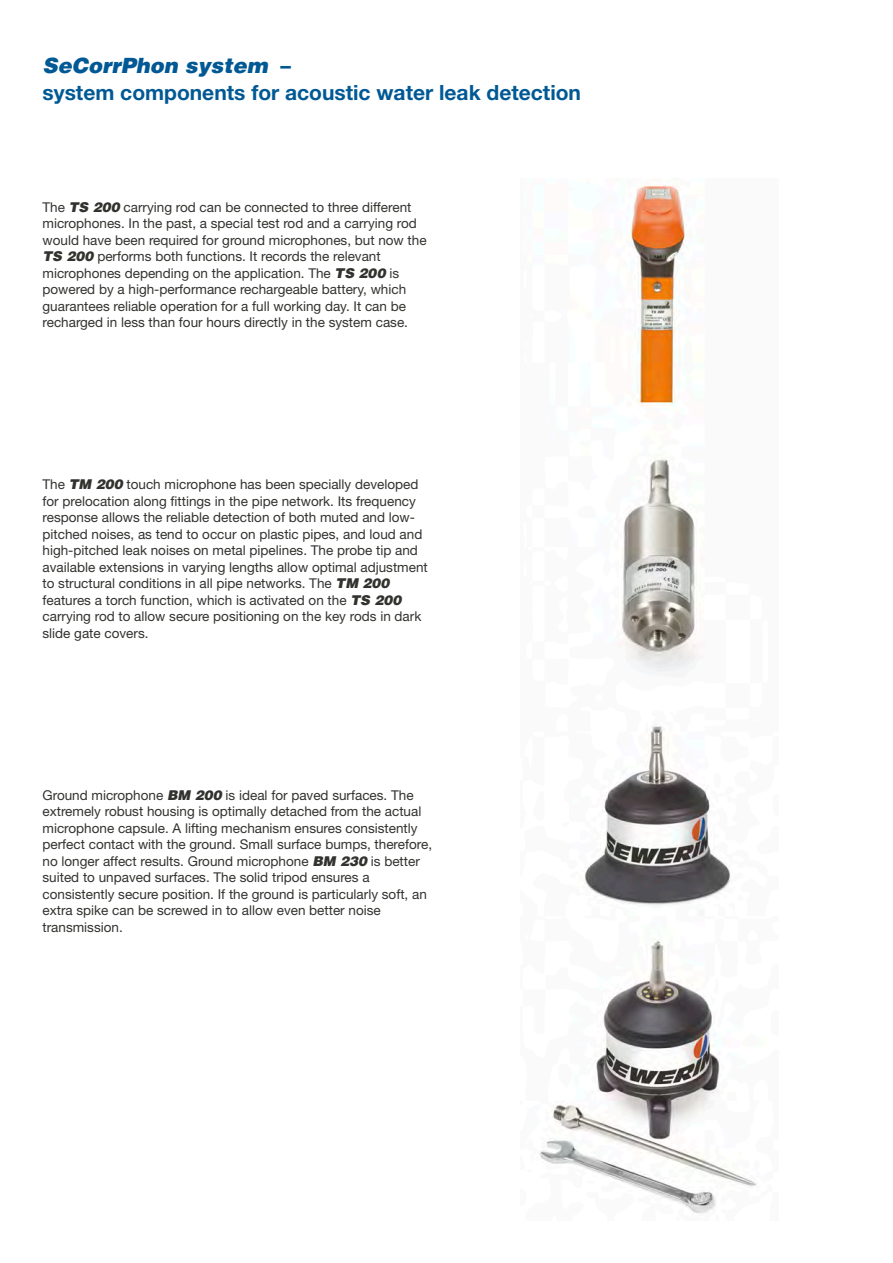
<style>
.page{position:relative;width:893px;height:1263px;background:#fff}
.page>*{position:absolute;margin:0;border:0;box-sizing:border-box;transform-origin:0 0}
.t1{font:700 21px/27px "Helvetica Neue LT";color:#005994}
.t2{font:21px "Airbus Special";color:#005994}
.t3{font:13.5px/16.5px "Helvetica Neue LT";color:#32322f}
.s1{font-family:"Airbus Special"}
</style>
<div class="page">
<img style="left:539px;top:183px;width:218px;height:1031px">
<h1 class="t2" style="left:43px;top:57px;width:227px">SeCorrPhon system</h1>
<h1 class="t1" style="left:43px;top:54px;width:540px;text-indent:238px">–<br>system components for acoustic water leak detection</h1>
<p class="t3" style="left:43px;top:200px;width:386px">The <span class="s1">TS 200</span> carrying rod can be connected to three different microphones. In the past, a special test rod and a carrying rod would have been required for ground microphones, but now the <span class="s1">TS 200</span> performs both functions. It records the relevant microphones depending on the application. The <span class="s1">TS 200</span> is powered by a high-performance rechargeable battery, which guarantees reliable operation for a full working day. It can be recharged in less than four hours directly in the system case.</p>
<p class="t3" style="left:43px;top:477px;width:387px">The <span class="s1">TM 200</span> touch microphone has been specially developed for prelocation along fittings in the pipe network. Its frequency response allows the reliable detection of both muted and low&shy;pitched noises, as tend to occur on plastic pipes, and loud and high-pitched leak noises on metal pipelines. The probe tip and available extensions in varying lengths allow optimal adjustment to structural conditions in all pipe networks. The <span class="s1">TM 200 </span>features a torch function, which is activated on the <span class="s1">TS 200 </span>carrying rod to allow secure positioning on the key rods in dark slide gate covers.</p>
<p class="t3" style="left:43px;top:788px;width:391px">Ground microphone <span class="s1">BM 200</span> is ideal for paved surfaces. The extremely robust housing is optimally detached from the actual microphone capsule. A lifting mechanism ensures consistently perfect contact with the ground. Small surface bumps, therefore, no longer affect results. Ground microphone <span class="s1">BM 230</span> is better suited to unpaved surfaces. The solid tripod ensures a consistently secure position. If the ground is particularly soft, an extra spike can be screwed in to allow even better noise transmission.</p>
</div>
